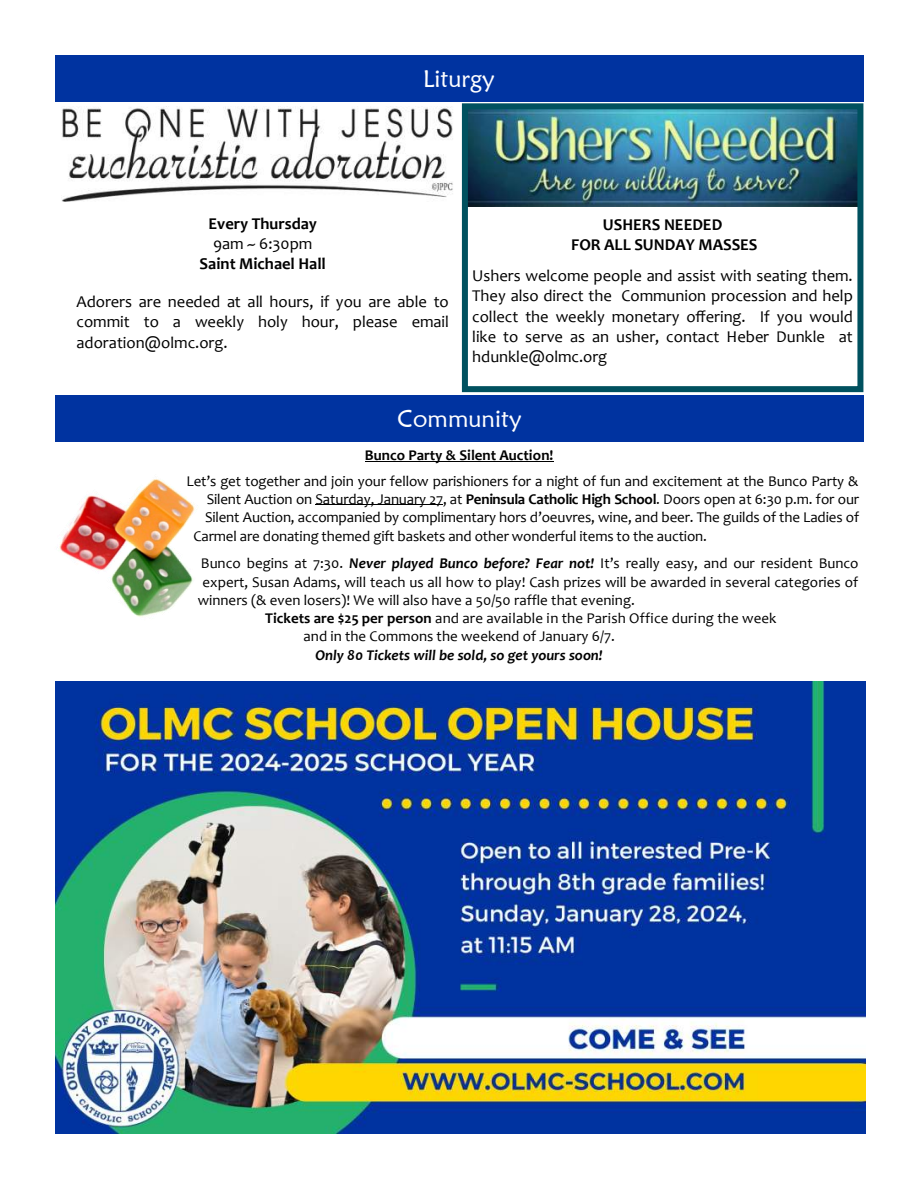
<style>
.page{position:relative;width:918px;height:1188px;background:#fff}
.page>*{position:absolute;margin:0;border:0;box-sizing:border-box;transform-origin:0 0}
.t1{font:24px "Maiandra GD";color:#fff}
.t2{font:16.65px "Candara";color:#000}
.t3{font:16.5px/20.1px "Candara";color:#000}
.t4{font:700 16.5px "Candara";color:#000}
.t5{font:15px "Candara";letter-spacing:-.005em;color:#000}
.t6{font:italic 700 15px "Candara";color:#000}
.t7{font:700 15px "Candara";color:#000}
.s1{font-weight:700}
.s2{font-weight:700;font-style:italic}
</style>
<div class="page">
<div style="left:55px;top:55px;width:808px;height:47px;background:#0033a0"></div>
<img style="left:61px;top:107px;width:392px;height:95px">
<img style="left:469px;top:110px;width:387px;height:96px">
<div style="left:462px;top:103px;width:401px;height:289px;border:6px solid #00515f"></div>
<div style="left:55px;top:395px;width:809px;height:47px;background:#0033a0"></div>
<hr style="left:365px;top:461px;width:189px;height:1px;background:#000">
<hr style="left:316px;top:505px;width:127px;height:1px;background:#000">
<img style="left:59px;top:479px;width:136px;height:138px">
<img style="left:55px;top:681px;width:810px;height:453px">
<p class="t1" style="left:423px;top:64px;width:73px">Liturgy</p>
<p class="t4" style="left:208px;top:217px;width:110px">Every Thursday</p>
<p class="t3" style="left:213px;top:235px;width:101px">9am ~ 6:30pm</p>
<p class="t4" style="left:200px;top:257px;width:128px">Saint Michael Hall</p>
<p class="t2" style="left:76px;top:295px;width:374px">Adorers are needed at all hours, if you are able to</p>
<p class="t3" style="left:76px;top:314px;width:374px">commit to a weekly holy hour, please email adoration@olmc.org.</p>
<p class="t4" style="left:603px;top:218px;width:121px">USHERS NEEDED</p>
<p class="t4" style="left:571px;top:238px;width:188px">FOR ALL SUNDAY MASSES</p>
<p class="t3" style="left:472px;top:267px;width:382px;text-align:justify">Ushers welcome people and assist with seating them.<br>They also direct the Communion procession and help collect the weekly monetary offering. If you would like to serve as an usher, contact Heber Dunkle at hdunkle@olmc.org</p>
<p class="t1" style="left:398px;top:404px;width:126px">Community</p>
<p class="t7" style="left:365px;top:449px;width:190px">Bunco Party &amp; Silent Auction!</p>
<p class="t5" style="left:187px;top:475px;width:673px">Let’s get together and join your fellow parishioners for a night of fun and excitement at the Bunco Party &amp;</p>
<p class="t5" style="left:207px;top:493px;width:654px">Silent Auction on Saturday, January 27, at <span class="s1">Peninsula Catholic High School</span>. Doors open at 6:30 p.m. for our</p>
<p class="t5" style="left:205px;top:512px;width:656px">Silent Auction, accompanied by complimentary hors d’oeuvres, wine, and beer. The guilds of the Ladies of</p>
<p class="t5" style="left:194px;top:530px;width:515px">Carmel are donating themed gift baskets and other wonderful items to the auction.</p>
<p class="t5" style="left:201px;top:557px;width:659px">Bunco begins at 7:30. <span class="s2">Never played Bunco before? Fear not!</span> It’s really easy, and our resident Bunco</p>
<p class="t5" style="left:203px;top:576px;width:657px">expert, Susan Adams, will teach us all how to play! Cash prizes will be awarded in several categories of</p>
<p class="t5" style="left:198px;top:594px;width:439px">winners (&amp; even losers)! We will also have a 50/50 raffle that evening.</p>
<p class="t5" style="left:265px;top:612px;width:513px"><span class="s1">Tickets are $25 per person</span> and are available in the Parish Office during the week</p>
<p class="t5" style="left:304px;top:631px;width:313px">and in the Commons the weekend of January 6/7.</p>
<p class="t6" style="left:315px;top:649px;width:289px">Only 80 Tickets will be sold, so get yours soon!</p>
</div>
